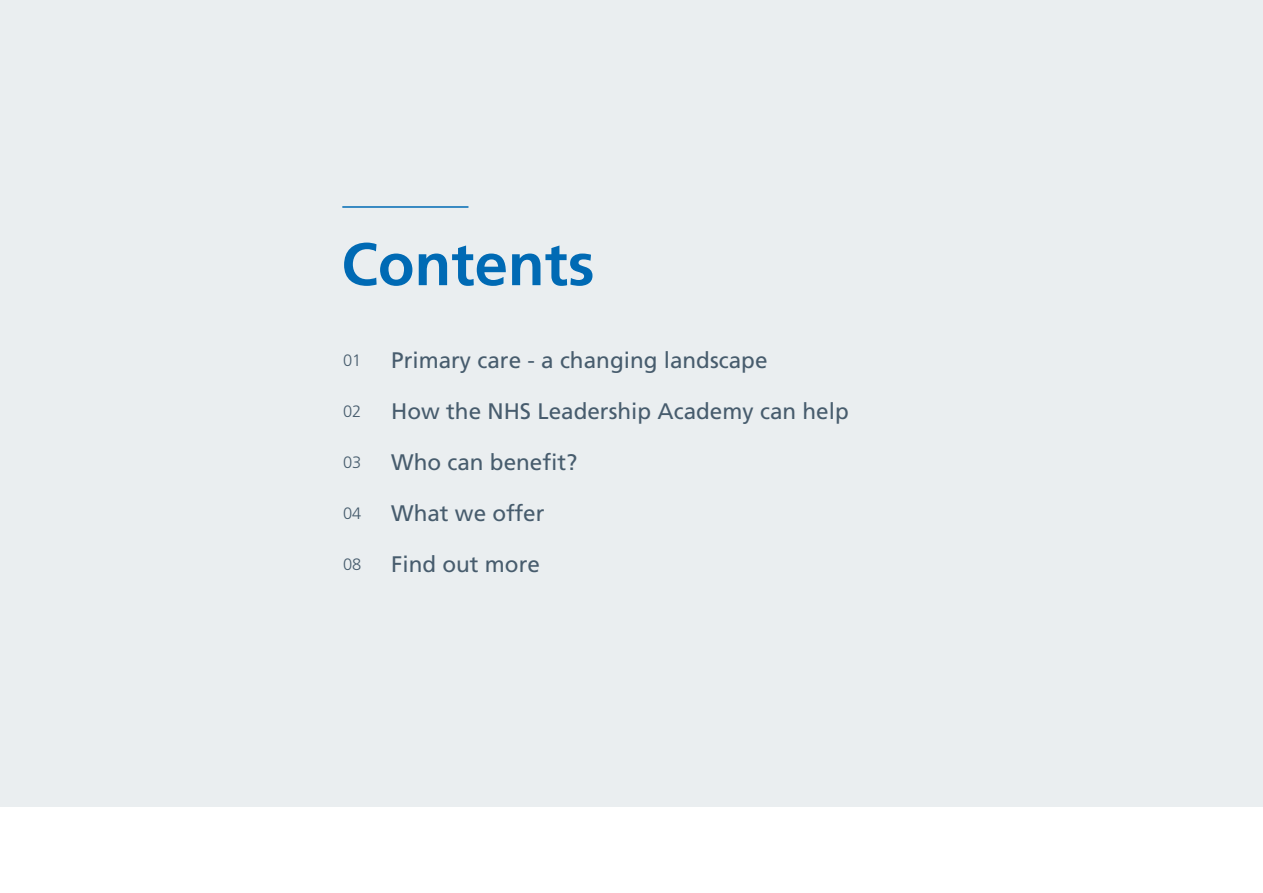
<style>
.page{position:relative;width:1263px;height:893px;background:#fff}
.page>*{position:absolute;margin:0;border:0;box-sizing:border-box;transform-origin:0 0}
.t1{font:700 60px "Frutiger";color:#006ab4}
.t2{font:22.5px "Frutiger";color:#475c6d}
.t3{font:300 16.5px "Frutiger";color:#475c6d}
</style>
<div class="page">
<div style="left:0;top:0;width:1263px;height:808px;background:#eaeef0"></div>
<hr style="left:342px;top:206px;width:126px;height:2px;background:#006ab4">
<h1 class="t1" style="left:341px;top:229px;width:255px">Contents</h1>
<p class="t3" style="left:343px;top:351px;width:20px">01</p>
<p class="t2" style="left:391px;top:347px;width:378px">Primary care - a changing landscape</p>
<p class="t3" style="left:343px;top:402px;width:20px">02</p>
<p class="t2" style="left:391px;top:398px;width:459px">How the NHS Leadership Academy can help</p>
<p class="t3" style="left:343px;top:453px;width:20px">03</p>
<p class="t2" style="left:391px;top:449px;width:188px">Who can benefit?</p>
<p class="t3" style="left:343px;top:504px;width:20px">04</p>
<p class="t2" style="left:391px;top:500px;width:155px">What we offer</p>
<p class="t3" style="left:343px;top:555px;width:20px">08</p>
<p class="t2" style="left:391px;top:551px;width:150px">Find out more</p>
</div>
